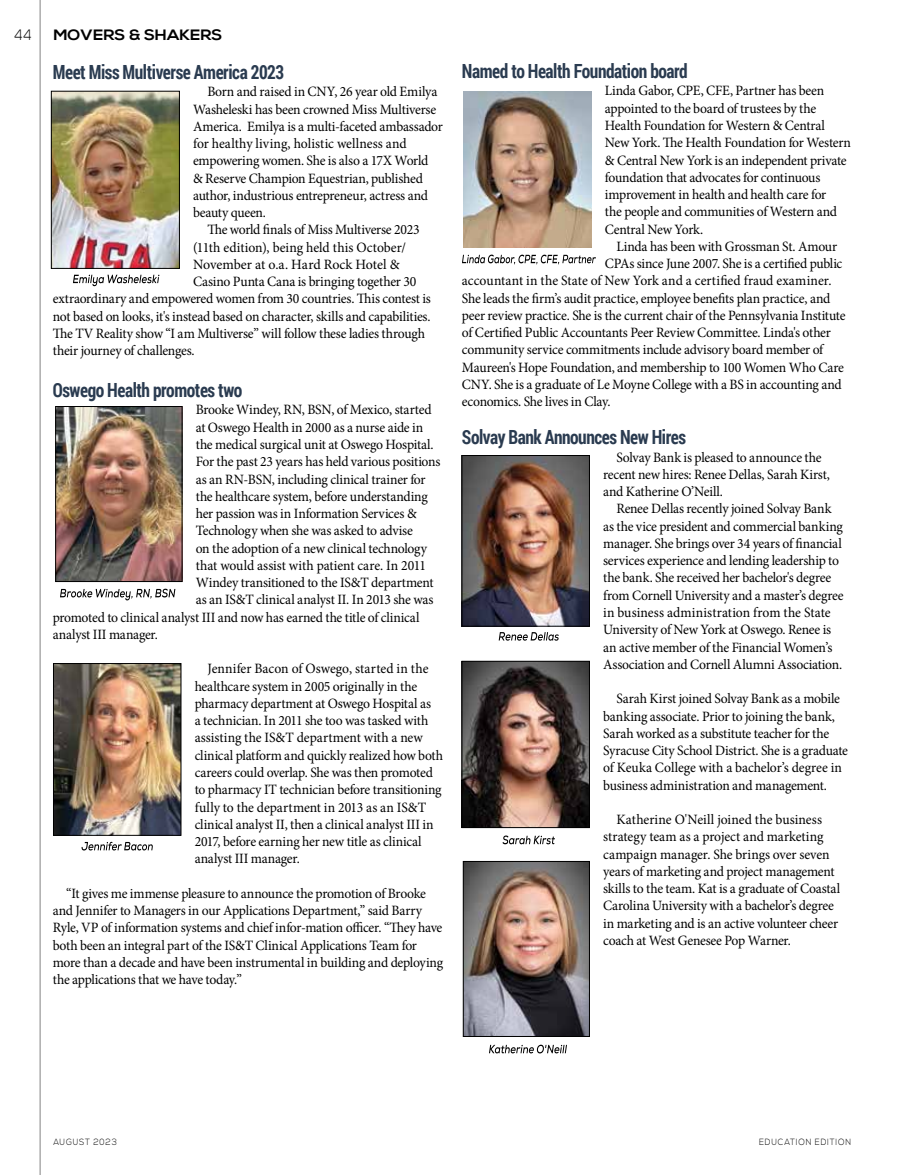
<style>
.page{position:relative;width:905px;height:1175px;background:#fff}
.page>*{position:absolute;margin:0;border:0;box-sizing:border-box;transform-origin:0 0}
.t1{font:700 19.5px "Roboto Condensed";letter-spacing:-.025em;color:#2a3b50;scale:.9 1}
.t2{font:700 15px "Nexa";color:#000;scale:1.1 1}
.t3{font:300 15px "Nexa";color:#000;scale:.85 1}
.t4{font:14.25px/17.2px "Minion Pro";letter-spacing:-.015em;color:#000;scale:.96 1}
.t5{font:14.25px "Minion Pro";letter-spacing:.005em;color:#000;scale:.96 1}
.t6{font:14.25px "Minion Pro";letter-spacing:-.015em;color:#000}
.t7{font:300 9px "Nexa";letter-spacing:.105em;color:#000;scale:.9 1}
</style>
<div class="page">
<hr style="left:40px;top:0;width:1px;height:1174px;background:#000">
<img style="left:57px;top:408px;width:123px;height:171px">
<div style="left:55px;top:406px;width:127px;height:175px;border:1px solid #000"></div>
<img style="left:55px;top:665px;width:124px;height:168px">
<div style="left:53px;top:663px;width:128px;height:172px;border:1px solid #000"></div>
<img style="left:465px;top:863px;width:122px;height:171px">
<div style="left:463px;top:861px;width:126px;height:175px;border:1px solid #000"></div>
<img style="left:463px;top:91px;width:128px;height:156px">
<img style="left:53px;top:93px;width:125px;height:173px">
<div style="left:51px;top:91px;width:129px;height:177px;border:1px solid #000"></div>
<img style="left:464px;top:457px;width:123px;height:167px">
<div style="left:462px;top:455px;width:127px;height:171px;border:1px solid #000"></div>
<img style="left:464px;top:663px;width:123px;height:162px">
<div style="left:462px;top:661px;width:127px;height:166px;border:1px solid #000"></div>
<svg style="left:73px;top:275px;width:86px;height:11px"></svg>
<svg style="left:60px;top:588px;width:115px;height:12px"></svg>
<svg style="left:82px;top:841px;width:71px;height:9px"></svg>
<svg style="left:462px;top:254px;width:134px;height:10px"></svg>
<svg style="left:498px;top:632px;width:61px;height:8px"></svg>
<svg style="left:502px;top:835px;width:53px;height:9px"></svg>
<svg style="left:489px;top:1044px;width:78px;height:9px"></svg>
<p class="t3" style="left:15px;top:26px;width:22px">44</p>
<p class="t2" style="left:53px;top:26px;width:155px">MOVERS &amp; SHAKERS</p>
<h1 class="t1" style="left:53px;top:58px;width:259px">Meet Miss Multiverse America 2023</h1>
<p class="t4" style="left:207px;top:83px;width:241px">Born and raised in CNY, 26 year old Emilya</p>
<p class="t4" style="left:193px;top:100px;width:255px">Washeleski has been crowned Miss Multiverse</p>
<p class="t4" style="left:193px;top:118px;width:262px">America. Emilya is a multi-faceted ambassador</p>
<p class="t5" style="left:193px;top:134px;width:224px">for healthy living, holistic wellness and</p>
<p class="t4" style="left:193px;top:152px;width:246px">empowering women. She is also a 17X World</p>
<p class="t4" style="left:193px;top:169px;width:241px">&amp; Reserve Champion Equestrian, published</p>
<p class="t4" style="left:193px;top:187px;width:246px">author, industrious entrepreneur, actress and</p>
<p class="t4" style="left:193px;top:204px;width:77px">beauty queen.</p>
<p class="t4" style="left:207px;top:221px;width:222px">The world finals of Miss Multiverse 2023</p>
<p class="t4" style="left:193px;top:238px;width:223px">(11th edition), being held this October/</p>
<p class="t6" style="left:193px;top:255px;width:208px">November at o.a. Hard Rock Hotel &amp;</p>
<p class="t4" style="left:193px;top:273px;width:234px">Casino Punta Cana is bringing together 30</p>
<p class="t4" style="left:53px;top:290px;width:395px">extraordinary and empowered women from 30 countries. This contest is</p>
<p class="t4" style="left:53px;top:307px;width:395px">not based on looks, it's instead based on character, skills and capabilities.</p>
<p class="t4" style="left:53px;top:325px;width:389px">The TV Reality show “I am Multiverse” will follow these ladies through</p>
<p class="t4" style="left:53px;top:342px;width:149px">their journey of challenges.</p>
<h1 class="t1" style="left:53px;top:376px;width:212px">Oswego Health promotes two</h1>
<p class="t4" style="left:196px;top:401px;width:247px">Brooke Windey, RN, BSN, of Mexico, started</p>
<p class="t4" style="left:196px;top:418px;width:238px">at Oswego Health in 2000 as a nurse aide in</p>
<p class="t4" style="left:196px;top:436px;width:249px">the medical surgical unit at Oswego Hospital.</p>
<p class="t4" style="left:196px;top:453px;width:256px">For the past 23 years has held various positions</p>
<p class="t4" style="left:196px;top:470px;width:241px">as an RN-BSN, including clinical trainer for</p>
<p class="t4" style="left:196px;top:487px;width:243px">the healthcare system, before understanding</p>
<p class="t4" style="left:196px;top:505px;width:232px">her passion was in Information Services &amp;</p>
<p class="t4" style="left:196px;top:522px;width:228px">Technology when she was asked to advise</p>
<p class="t4" style="left:196px;top:539px;width:242px">on the adoption of a new clinical technology</p>
<p class="t4" style="left:196px;top:556px;width:241px">that would assist with patient care. In 2011</p>
<p class="t4" style="left:196px;top:574px;width:249px">Windey transitioned to the IS&amp;T department</p>
<p class="t4" style="left:196px;top:591px;width:249px">as an IS&amp;T clinical analyst II. In 2013 she was</p>
<p class="t4" style="left:53px;top:608px;width:383px">promoted to clinical analyst III and now has earned the title of clinical</p>
<p class="t4" style="left:53px;top:626px;width:111px">analyst III manager.</p>
<p class="t4" style="left:195px;top:660px;width:260px;text-indent:13px">Jennifer Bacon of Oswego, started in the healthcare system in 2005 originally in the pharmacy department at Oswego Hospital as<br>a technician. In 2011 she too was tasked with assisting the IS&amp;T department with a new clinical platform and quickly realized how both careers could overlap. She was then promoted to pharmacy IT technician before transitioning fully to the department in 2013 as an IS&amp;T clinical analyst II, then a clinical analyst III in 2017, before earning her new title as clinical analyst III manager.</p>
<p class="t4" style="left:53px;top:884px;width:408px;text-indent:14px">“It gives me immense pleasure to announce the promotion of Brooke and Jennifer to Managers in our Applications Department,” said Barry Ryle, VP of information systems and chief infor-mation officer. “They have both been an integral part of the IS&amp;T Clinical Applications Team for more than a decade and have been instrumental in building and deploying the applications that we have today.”</p>
<h1 class="t1" style="left:462px;top:58px;width:252px">Named to Health Foundation board</h1>
<p class="t4" style="left:605px;top:82px;width:258px">Linda Gabor, CPE, CFE, Partner has been appointed to the board of trustees by the Health Foundation for Western &amp; Central New York. The Health Foundation for Western &amp; Central New York is an independent private foundation that advocates for continuous improvement in health and health care for<br>the people and communities of Western and Central New York.</p>
<p class="t4" style="left:616px;top:238px;width:231px">Linda has been with Grossman St. Amour</p>
<p class="t4" style="left:605px;top:255px;width:249px">CPAs since June 2007. She is a certified public</p>
<p class="t5" style="left:462px;top:271px;width:386px">accountant in the State of New York and a certified fraud examiner.</p>
<p class="t4" style="left:462px;top:289px;width:385px">She leads the firm’s audit practice, employee benefits plan practice, and</p>
<p class="t4" style="left:462px;top:307px;width:401px">peer review practice. She is the current chair of the Pennsylvania Institute</p>
<p class="t4" style="left:462px;top:324px;width:386px">of Certified Public Accountants Peer Review Committee. Linda's other</p>
<p class="t4" style="left:462px;top:341px;width:378px">community service commitments include advisory board member of</p>
<p class="t4" style="left:462px;top:358px;width:399px">Maureen's Hope Foundation, and membership to 100 Women Who Care</p>
<p class="t4" style="left:462px;top:376px;width:397px">CNY. She is a graduate of Le Moyne College with a BS in accounting and</p>
<p class="t4" style="left:462px;top:393px;width:156px">economics. She lives in Clay.</p>
<h1 class="t1" style="left:462px;top:424px;width:250px">Solvay Bank Announces New Hires</h1>
<p class="t4" style="left:603px;top:448px;width:238px;text-indent:13px">Solvay Bank is pleased to announce the recent new hires: Renee Dellas, Sarah Kirst, and Katherine O’Neill.</p>
<p class="t4" style="left:603px;top:500px;width:252px;text-indent:13px">Renee Dellas recently joined Solvay Bank as the vice president and commercial banking manager. She brings over 34 years of financial services experience and lending leadership to the bank. She received her bachelor's degree from Cornell University and a master’s degree in business administration from the State University of New York at Oswego. Renee is an active member of the Financial Women’s Association and Cornell Alumni Association.</p>
<p class="t4" style="left:603px;top:690px;width:257px;text-indent:13px">Sarah Kirst joined Solvay Bank as a mobile banking associate. Prior to joining the bank, Sarah worked as a substitute teacher for the Syracuse City School District. She is a graduate of Keuka College with a bachelor’s degree in business administration and management.</p>
<p class="t4" style="left:603px;top:811px;width:248px;text-indent:13px">Katherine O'Neill joined the business strategy team as a project and marketing campaign manager. She brings over seven years of marketing and project management skills to the team. Kat is a graduate of Coastal Carolina University with a bachelor’s degree in marketing and is an active volunteer cheer coach at West Genesee Pop Warner.</p>
<p class="t7" style="left:53px;top:1136px;width:72px">AUGUST 2023</p>
<p class="t7" style="left:759px;top:1136px;width:104px">EDUCATION EDITION</p>
</div>
